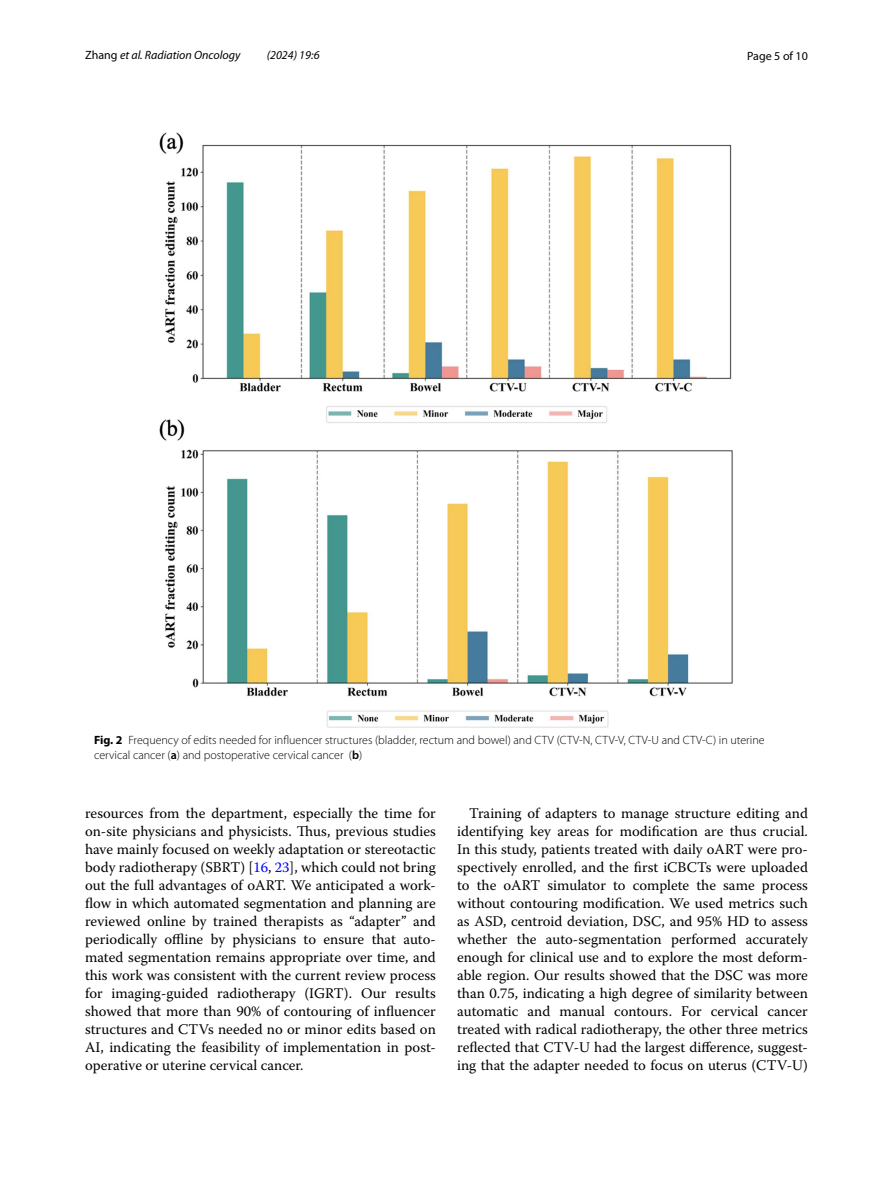
<style>
.page{position:relative;width:893px;height:1187px;background:#fff}
.page>*{position:absolute;margin:0;border:0;box-sizing:border-box;transform-origin:0 0}
.t1{font:14.7px/18px "Warnock Pro";color:#000;text-align:justify}
.t2{font:300 12px/15px "Myriad Pro";color:#000}
.t3{font:italic 12px "Myriad Pro";color:#000}
.t4{font:12px "Myriad Pro";color:#000}
.s1{font-style:normal}
.s2{font-weight:700}
.s3{font-weight:600}
.s4{color:#00f}
</style>
<div class="page">
<img style="left:159px;top:133px;width:574px;height:595px">
<p class="t3" style="left:85px;top:48px;width:157px"><span class="s1">Zhang</span> et al. Radiation Oncology</p>
<p class="t3" style="left:267px;top:48px;width:54px">(2024) 19:6</p>
<p class="t4" style="left:747px;top:48px;width:62px">Page 5 of 10</p>
<p class="t2" style="left:94px;top:732px;width:672px"><span class="s2">Fig. 2</span> Frequency of edits needed for influencer structures (bladder, rectum and bowel) and CTV (CTV-N, CTV-V, CTV-U and CTV-C) in uterine cervical cancer (<span class="s3">a</span>) and postoperative cervical cancer (<span class="s3">b</span>)</p>
<p class="t1" style="left:85px;top:803px;width:352px">resources from the department, especially the time for on-site physicians and physicists. Thus, previous studies have mainly focused on weekly adaptation or stereotactic body radiotherapy (SBRT) [<span class="s4">16</span>, <span class="s4">23</span>], which could not bring out the full advantages of oART. We anticipated a work&shy;flow in which automated segmentation and planning are reviewed online by trained therapists as “adapter” and periodically offline by physicians to ensure that auto&shy;mated segmentation remains appropriate over time, and this work was consistent with the current review process for imaging-guided radiotherapy (IGRT). Our results showed that more than 90% of contouring of influencer structures and CTVs needed no or minor edits based on AI, indicating the feasibility of implementation in post&shy;operative or uterine cervical cancer.</p>
<p class="t1" style="left:457px;top:803px;width:352px;text-indent:12px">Training of adapters to manage structure editing and identifying key areas for modification are thus crucial.<br>In this study, patients treated with daily oART were pro&shy;spectively enrolled, and the first iCBCTs were uploaded to the oART simulator to complete the same process without contouring modification. We used metrics such as ASD, centroid deviation, DSC, and 95% HD to assess whether the auto-segmentation performed accurately enough for clinical use and to explore the most deform&shy;able region. Our results showed that the DSC was more than 0.75, indicating a high degree of similarity between automatic and manual contours. For cervical cancer treated with radical radiotherapy, the other three metrics reflected that CTV-U had the largest difference, suggest&shy;ing that the adapter needed to focus on uterus (CTV-U)</p>
</div>
